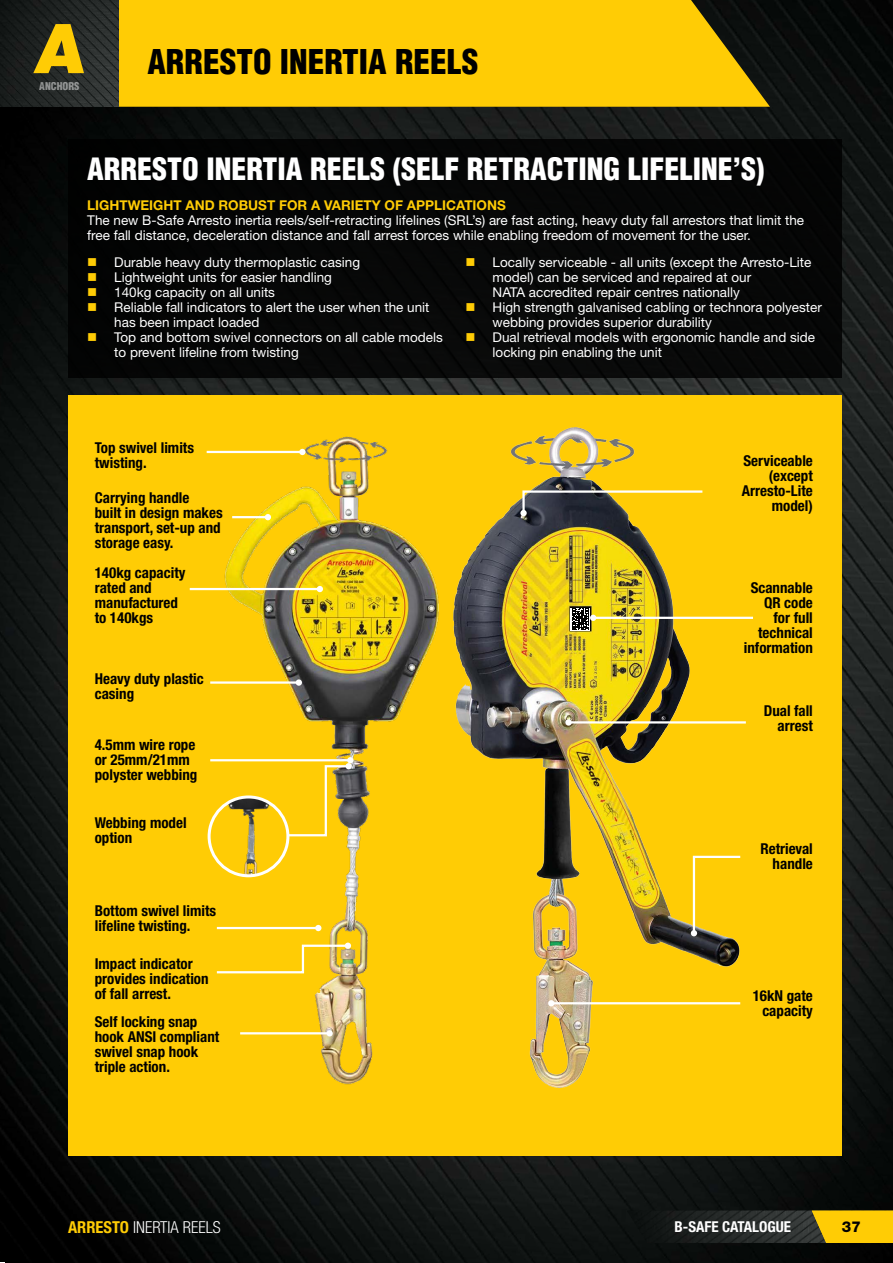
<style>
.page{position:relative;width:893px;height:1263px;background:#fff}
.page>*{position:absolute;margin:0;border:0;box-sizing:border-box;transform-origin:0 0}
.t1{font:900 condensed 33.3px "Helvetica LT Std";color:#000}
.t2{font:900 condensed 30px "Helvetica LT Std";color:#fff}
.t3{font:300 condensed 16.5px "Helvetica Neue LT Std";color:#fff}
.t4{font:700 condensed 15px/15px "Helvetica Neue LT Std";color:#000}
.t5{font:700 condensed 15px "Helvetica Neue LT Std";color:#fff}
.t6{font:800 15px "Helvetica Neue LT Std";color:#000}
.t7{font:13.5px/15px "Helvetica Neue LT Std";color:#fff}
.t8{font:700 13.5px "Helvetica Neue LT Std";color:#ffcc05}
.t9{font:900 condensed 10.5px "Helvetica LT Std";color:#fff}
.s1{font-family:"Helvetica Neue LT Std";font-stretch:normal;font-size:68.7px;color:#ffcc05}
.s2{font-weight:700;color:#ffcc05}
</style>
<div class="page">
<img style="left:1px;top:0;width:892px;height:1263px">
<img style="left:627px;top:1211px;width:185px;height:32px">
<svg style="left:812px;top:1211px;width:81px;height:32px;background:#edbf09"></svg>
<svg style="left:119px;top:0;width:651px;height:107px;background:#efc005"></svg>
<div style="left:68px;top:395px;width:774px;height:761px;background:#ffcc05"></div>
<img style="left:210px;top:436px;width:229px;height:649px">
<hr style="left:207px;top:451px;width:95px;height:2px;background:#fff">
<div style="left:299px;top:449px;width:7px;height:6px;background:#fff;border-radius:50%"></div>
<hr style="left:232px;top:516px;width:36px;height:2px;background:#fff">
<svg style="left:265px;top:514px;width:6px;height:6px"></svg>
<hr style="left:210px;top:681px;width:89px;height:3px;background:#fff">
<div style="left:296px;top:679px;width:6px;height:7px;background:#fff;border-radius:50%"></div>
<hr style="left:210px;top:759px;width:140px;height:2px;background:#fff">
<hr style="left:217px;top:927px;width:101px;height:2px;background:#fff">
<svg style="left:315px;top:925px;width:6px;height:6px"></svg>
<svg style="left:215px;top:943px;width:135px;height:31px"></svg>
<div style="left:345px;top:942px;width:6px;height:7px;background:#fff;border-radius:50%"></div>
<hr style="left:240px;top:1032px;width:90px;height:2px;background:#fff">
<div style="left:326px;top:1030px;width:7px;height:6px;background:#fff;border-radius:50%"></div>
<svg style="left:286px;top:757px;width:67px;height:80px"></svg>
<div style="left:345px;top:763px;width:7px;height:6px;background:#fff;border-radius:50%"></div>
<img style="left:209px;top:797px;width:78px;height:79px">
<div style="left:208px;top:795px;width:81px;height:82px;border:3px solid #fff;border-radius:50%"></div>
<hr style="left:190px;top:588px;width:130px;height:2px;background:#fff">
<svg style="left:317px;top:586px;width:6px;height:6px"></svg>
<img style="left:453px;top:427px;width:300px;height:661px">
<svg style="left:521px;top:489px;width:184px;height:26px"></svg>
<div style="left:520px;top:510px;width:7px;height:6px;background:#fff;border-radius:50%"></div>
<hr style="left:593px;top:617px;width:160px;height:2px;background:#fff">
<svg style="left:691px;top:855px;width:51px;height:81px"></svg>
<hr style="left:551px;top:1002px;width:189px;height:2px;background:#fff">
<svg style="left:548px;top:1000px;width:6px;height:6px"></svg>
<hr style="left:568px;top:721px;width:178px;height:2px;background:#fff">
<div style="left:565px;top:719px;width:7px;height:6px;background:#fff;border-radius:50%"></div>
<div style="left:68px;top:139px;width:774px;height:239px;background:#060706"></div>
<img style="left:1px;top:0;width:118px;height:107px">
<img style="left:0;top:0;width:1px;height:1263px">
<hr style="left:0;top:0;width:1px;height:1209px;background:#000">
<div style="left:571px;top:608px;width:19px;height:23px;background:#fff"></div>
<svg style="left:572px;top:608px;width:24px;height:22px"></svg>
<h1 class="t1" style="left:34px;top:40px;width:446px"><span class="s1">A</span> ARRESTO INERTIA REELS</h1>
<p class="t9" style="left:39px;top:80px;width:42px">ANCHORS</p>
<h2 class="t2" style="left:87px;top:150px;width:679px">ARRESTO INERTIA REELS (SELF RETRACTING LIFELINE’S)</h2>
<p class="t8" style="left:87px;top:197px;width:420px">LIGHTWEIGHT AND ROBUST FOR A VARIETY OF APPLICATIONS</p>
<p class="t7" style="left:87px;top:212px;width:718px">The new B-Safe Arresto inertia reels/self-retracting lifelines (SRL’s) are fast acting, heavy duty fall arrestors that limit the free fall distance, deceleration distance and fall arrest forces while enabling freedom of movement for the user.</p>
<p class="t7" style="left:114px;top:255px;width:330px">Durable heavy duty thermoplastic casing<br>Lightweight units for easier handling<br>140kg capacity on all units<br>Reliable fall indicators to alert the user when the unit has been impact loaded<br>Top and bottom swivel connectors on all cable models to prevent lifeline from twisting</p>
<p class="t7" style="left:493px;top:255px;width:331px">Locally serviceable - all units (except the Arresto-Lite model) can be serviced and repaired at our<br>NATA accredited repair centres nationally<br>High strength galvanised cabling or technora polyester webbing provides superior durability<br>Dual retrieval models with ergonomic handle and side locking pin enabling the unit</p>
<p class="t4" style="left:95px;top:440px;width:101px">Top swivel limits twisting.</p>
<p class="t4" style="left:95px;top:490px;width:129px">Carrying handle<br>built in design makes transport, set-up and storage easy.</p>
<p class="t4" style="left:95px;top:565px;width:92px">140kg capacity rated and manufactured to 140kgs</p>
<p class="t4" style="left:95px;top:670px;width:111px">Heavy duty plastic casing</p>
<p class="t4" style="left:95px;top:737px;width:104px">4.5mm wire rope or 25mm/21mm polyster webbing</p>
<p class="t4" style="left:95px;top:815px;width:93px">Webbing model option</p>
<p class="t4" style="left:95px;top:903px;width:123px">Bottom swivel limits lifeline twisting.</p>
<p class="t4" style="left:95px;top:956px;width:115px">Impact indicator provides indication of fall arrest.</p>
<p class="t4" style="left:95px;top:1014px;width:126px">Self locking snap hook ANSI compliant swivel snap hook triple action.</p>
<p class="t4" style="left:742px;top:453px;width:73px;text-align:right">Serviceable (except<br>Arresto-Lite model)</p>
<p class="t4" style="left:744px;top:580px;width:71px;text-align:right">Scannable<br>QR code for full technical information</p>
<p class="t4" style="left:764px;top:703px;width:51px;text-align:right">Dual fall arrest</p>
<p class="t4" style="left:760px;top:841px;width:54px;text-align:right">Retrieval handle</p>
<p class="t4" style="left:753px;top:988px;width:62px;text-align:right">16kN gate capacity</p>
<p class="t3" style="left:68px;top:1217px;width:154px"><span class="s2">ARRESTO</span> INERTIA REELS</p>
<p class="t5" style="left:674px;top:1217px;width:118px">B-SAFE CATALOGUE</p>
<p class="t6" style="left:842px;top:1217px;width:20px">37</p>
</div>
